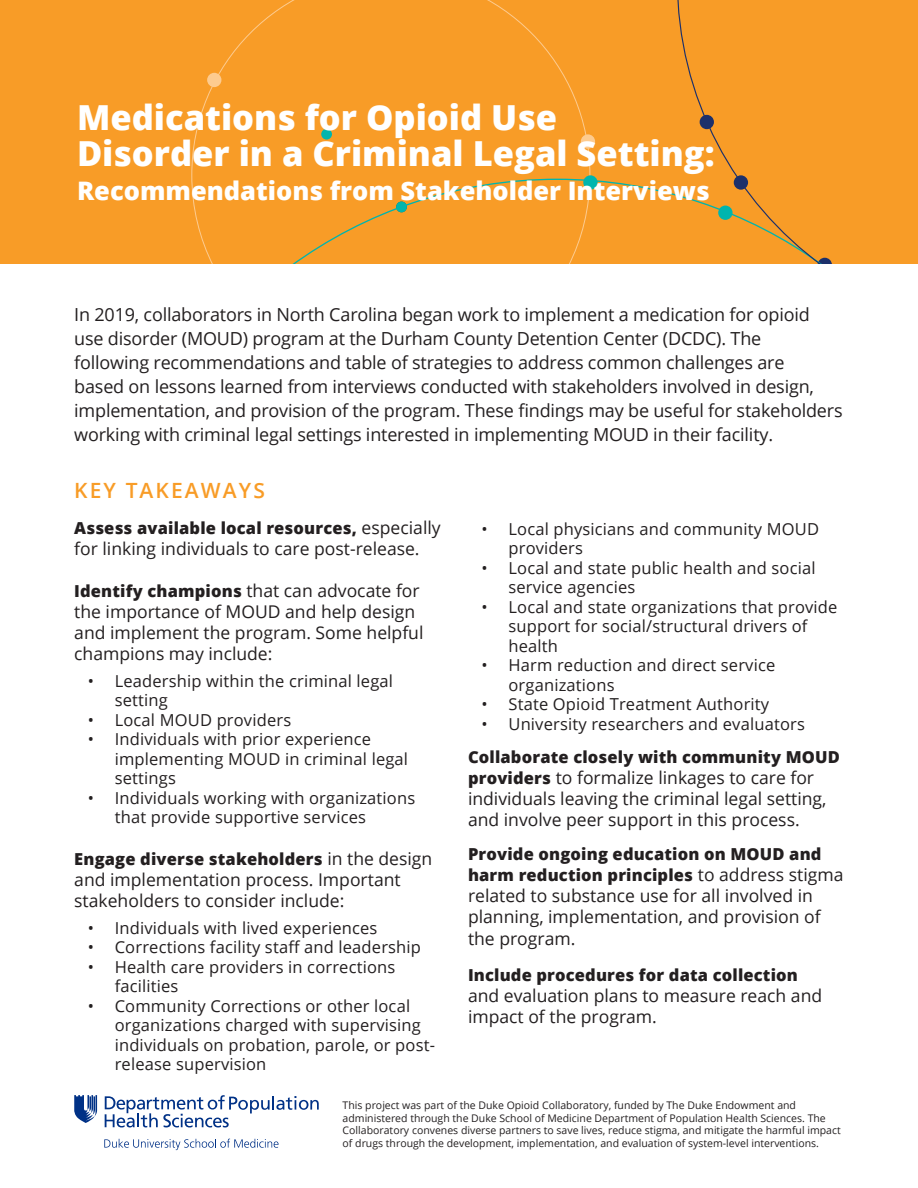
<style>
.page{position:relative;width:918px;height:1188px;background:#fff}
.page>*{position:absolute;margin:0;border:0;box-sizing:border-box;transform-origin:0 0}
.t1{font:800 34.5px/36px "Open Sans";color:#fff}
.t2{font:800 25.5px "Open Sans";color:#fff}
.t3{font:600 21px "Open Sans";letter-spacing:.1em;color:#f89c27}
.t4{font:18px/24px "Open Sans";letter-spacing:-.01em;color:#231f20}
.t5{font:17.55px/21px "Open Sans";color:#231f20}
.t6{font:16.5px/19.5px "Open Sans";letter-spacing:.01em;color:#231f20}
.t7{font:800 16.5px/21px "Open Sans";letter-spacing:.01em;color:#231f20}
.t8{font:10.5px/12.6px "Open Sans";color:#231f20}
.s1{font-weight:400;font-size:17.55px}
.s2{font-weight:800;font-size:16.5px}
</style>
<div class="page">
<div style="left:0;top:0;width:918px;height:264px;background:#f89c27"></div>
<div style="left:818px;top:258px;width:14px;height:14px;background:#1c306b;border-radius:50%"></div>
<svg style="left:581px;top:134px;width:14px;height:15px"></svg>
<div style="left:191px;top:0;width:400px;height:264px;background:#f89c27"></div>
<div style="left:288px;top:178px;width:388px;height:86px;background:#f89c27"></div>
<div style="left:676px;top:0;width:149px;height:264px;background:#f89c27"></div>
<div style="left:0;top:264px;width:918px;height:20px;background:#fff"></div>
<div style="left:583px;top:175px;width:15px;height:15px;background:#00b5ae;border-radius:50%"></div>
<div style="left:207px;top:73px;width:14px;height:14px;background:#fdcb8f;border-radius:50%"></div>
<svg style="left:74px;top:1095px;width:23px;height:28px"></svg>
<svg style="left:104px;top:1139px;width:175px;height:11px"></svg>
<svg style="left:105px;top:1095px;width:214px;height:32px"></svg>
<p class="t1" style="left:77px;top:97px;width:639px">Medications for Opioid Use<br>Disorder in a Criminal Legal Setting:</p>
<p class="t2" style="left:77px;top:171px;width:634px">Recommendations from Stakeholder Interviews</p>
<p class="t4" style="left:74px;top:302px;width:770px">In 2019, collaborators in North Carolina began work to implement a medication for opioid use disorder (MOUD) program at the Durham County Detention Center (DCDC). The<br>following recommendations and table of strategies to address common challenges are<br>based on lessons learned from interviews conducted with stakeholders involved in design, implementation, and provision of the program. These findings may be useful for stakeholders working with criminal legal settings interested in implementing MOUD in their facility.</p>
<p class="t3" style="left:74px;top:476px;width:192px">KEY TAKEAWAYS</p>
<p class="t7" style="left:74px;top:517px;width:368px">Assess available local resources, <span class="s1">especially</span></p>
<p class="t5" style="left:74px;top:538px;width:347px">for linking individuals to care post-release.</p>
<p class="t5" style="left:74px;top:580px;width:351px"><span class="s2">Identify champions</span> that can advocate for the importance of MOUD and help design and implement the program. Some helpful champions may include:</p>
<p class="t6" style="left:115px;top:670px;width:280px;text-indent:-27px">• Leadership within the criminal legal setting</p>
<p class="t6" style="left:88px;top:709px;width:205px">• Local MOUD providers</p>
<p class="t6" style="left:115px;top:729px;width:295px;text-indent:-27px">• Individuals with prior experience implementing MOUD in criminal legal settings</p>
<p class="t6" style="left:115px;top:787px;width:302px;text-indent:-27px">• Individuals working with organizations that provide supportive services</p>
<p class="t7" style="left:74px;top:848px;width:360px">Engage diverse stakeholders <span class="s1">in the design</span></p>
<p class="t5" style="left:74px;top:869px;width:328px">and implementation process. Important stakeholders to consider include:</p>
<p class="t6" style="left:88px;top:917px;width:291px">• Individuals with lived experiences</p>
<p class="t6" style="left:88px;top:937px;width:335px">• Corrections facility staff and leadership</p>
<p class="t6" style="left:115px;top:956px;width:282px;text-indent:-27px">• Health care providers in corrections facilities</p>
<p class="t6" style="left:115px;top:995px;width:322px;text-indent:-27px">• Community Corrections or other local organizations charged with supervising individuals on probation, parole, or post&shy;release supervision</p>
<p class="t6" style="left:508px;top:518px;width:312px;text-indent:-27px">• Local physicians and community MOUD providers</p>
<p class="t6" style="left:508px;top:557px;width:309px;text-indent:-27px">• Local and state public health and social service agencies</p>
<p class="t6" style="left:508px;top:596px;width:330px;text-indent:-27px">• Local and state organizations that provide support for social/structural drivers of health</p>
<p class="t6" style="left:508px;top:655px;width:268px;text-indent:-27px">• Harm reduction and direct service organizations</p>
<p class="t6" style="left:482px;top:694px;width:289px">• State Opioid Treatment Authority</p>
<p class="t6" style="left:482px;top:713px;width:325px">• University researchers and evaluators</p>
<p class="t7" style="left:468px;top:745px;width:373px">Collaborate closely with community MOUD</p>
<p class="t5" style="left:468px;top:766px;width:360px"><span class="s2">providers</span> to formalize linkages to care for individuals leaving the criminal legal setting, and involve peer support in this process.</p>
<p class="t7" style="left:468px;top:843px;width:377px">Provide ongoing education on MOUD and harm reduction principles <span class="s1">to address stigma</span></p>
<p class="t5" style="left:468px;top:885px;width:354px">related to substance use for all involved in planning, implementation, and provision of the program.</p>
<p class="t7" style="left:468px;top:963px;width:331px">Include procedures for data collection</p>
<p class="t5" style="left:468px;top:984px;width:356px">and evaluation plans to measure reach and impact of the program.</p>
<p class="t8" style="left:343px;top:1099px;width:500px">This project was part of the Duke Opioid Collaboratory, funded by The Duke Endowment and administered through the Duke School of Medicine Department of Population Health Sciences. The Collaboratory convenes diverse partners to save lives, reduce stigma, and mitigate the harmful impact of drugs through the development, implementation, and evaluation of system-level interventions.</p>
</div>
